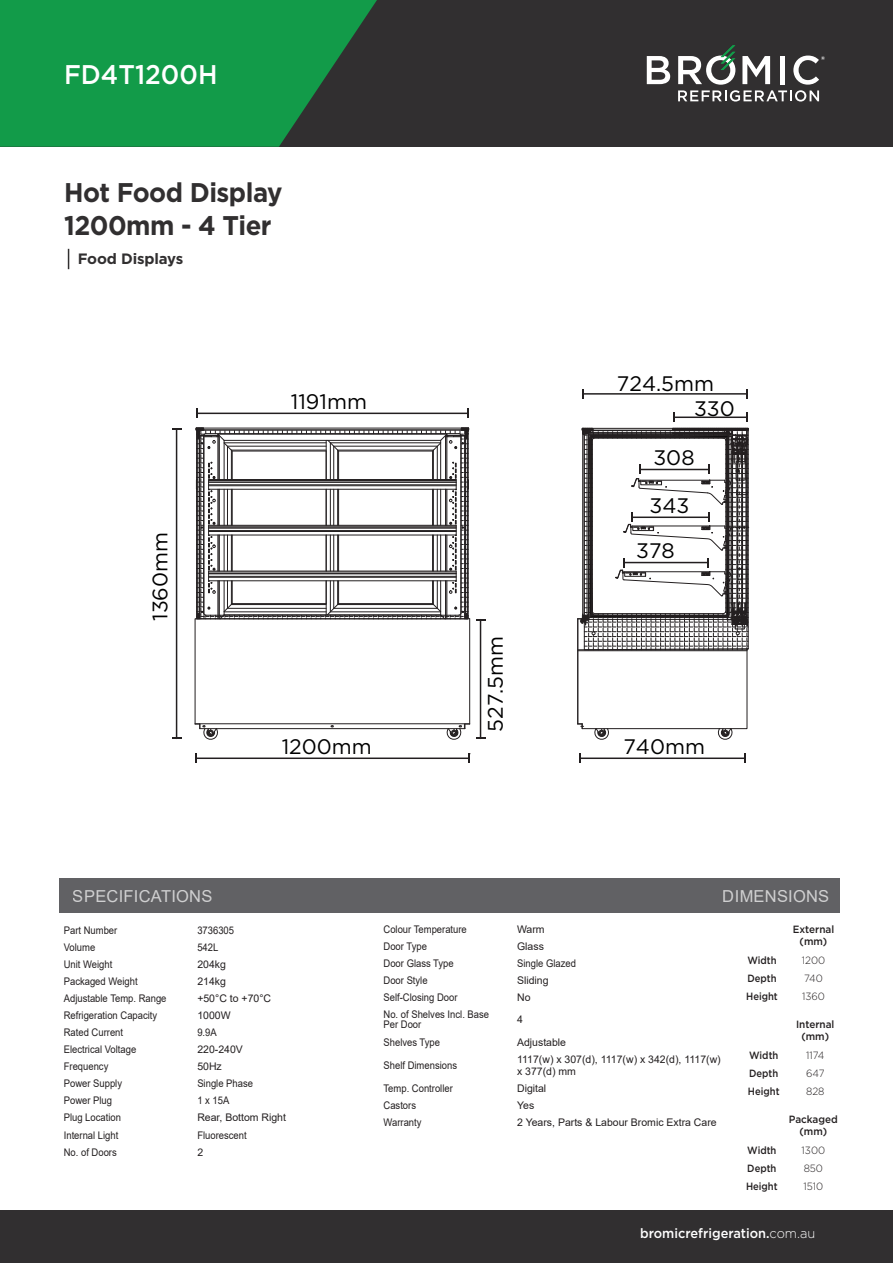
<style>
.page{position:relative;width:893px;height:1263px;background:#fff}
.page>*{position:absolute;margin:0;border:0;box-sizing:border-box;transform-origin:0 0}
.t1{font:700 27px "Gotham";letter-spacing:-.02em;color:#312f30;scale:.95 1}
.t2{font:500 27px "Gotham";color:#fff;scale:.95 1}
.t3{font:21px "Gotham";color:#000}
.t4{font:16.5px "Arial";letter-spacing:.015em;color:#fff}
.t5{font:700 15px "Gotham";letter-spacing:-.01em;color:#312f30}
.t6{font:500 13.5px "Gotham";color:#fff;scale:.95 1}
.t7{font:10.5px/10.5px "Arial";color:#231f20;scale:.9 1}
.t8{font:10.5px/12px "Arial";color:#231f20}
.t9{font:500 10.5px "Gotham";color:#231f20;scale:.9 1}
.t10{font:500 10.5px/12px "Gotham";color:#231f20;text-align:center;scale:.95 1}
.t11{font:300 10.5px "Gotham";color:#231f20;scale:.95 1}
.s1{font-weight:300}
</style>
<div class="page">
<div style="left:0;top:0;width:893px;height:147px;background:#312f30"></div>
<svg style="left:0;top:0;width:377px;height:147px;background:#158e46"></svg>
<svg style="left:68px;top:249px;width:1px;height:20px"></svg>
<div style="left:0;top:1211px;width:893px;height:52px;background:#312f30"></div>
<svg style="left:194px;top:427px;width:276px;height:313px"></svg>
<hr style="left:580px;top:757px;width:165px;height:2px;background:#231f20">
<svg style="left:579px;top:753px;width:2px;height:10px"></svg>
<svg style="left:744px;top:753px;width:2px;height:10px"></svg>
<hr style="left:583px;top:393px;width:164px;height:2px;background:#231f20">
<svg style="left:582px;top:389px;width:2px;height:10px"></svg>
<svg style="left:746px;top:389px;width:2px;height:10px"></svg>
<hr style="left:196px;top:757px;width:273px;height:2px;background:#231f20">
<svg style="left:195px;top:753px;width:2px;height:10px"></svg>
<svg style="left:468px;top:753px;width:3px;height:10px"></svg>
<hr style="left:480px;top:620px;width:1px;height:118px;background:#231f20">
<hr style="left:176px;top:429px;width:1px;height:309px;background:#231f20">
<svg style="left:172px;top:428px;width:9px;height:2px"></svg>
<svg style="left:577px;top:412px;width:172px;height:328px"></svg>
<hr style="left:197px;top:413px;width:271px;height:1px;background:#231f20">
<svg style="left:196px;top:408px;width:2px;height:10px"></svg>
<svg style="left:467px;top:408px;width:2px;height:10px"></svg>
<div style="left:60px;top:878px;width:780px;height:35px;background:#616164"></div>
<svg style="left:647px;top:56px;width:23px;height:28px"></svg>
<svg style="left:678px;top:45px;width:147px;height:57px"></svg>
<p class="t2" style="left:64px;top:57px;width:163px">FD4T1200H</p>
<p class="t1" style="left:64px;top:175px;width:231px">Hot Food Display</p>
<p class="t1" style="left:64px;top:208px;width:220px">1200mm - 4 Tier</p>
<p class="t5" style="left:78px;top:249px;width:107px">Food Displays</p>
<p class="t3" style="left:291px;top:388px;width:78px">1191mm</p>
<p class="t3" style="left:617px;top:370px;width:99px">724.5mm</p>
<p class="t3" style="left:694px;top:395px;width:42px">330</p>
<p class="t3" style="left:653px;top:444px;width:43px">308</p>
<p class="t3" style="left:649px;top:492px;width:41px">343</p>
<p class="t3" style="left:147px;top:621px;width:90px;rotate:-90deg">1360mm</p>
<p class="t3" style="left:636px;top:537px;width:40px">378</p>
<p class="t3" style="left:282px;top:733px;width:92px">1200mm</p>
<p class="t3" style="left:482px;top:732px;width:97px;rotate:-90deg">527.5mm</p>
<p class="t3" style="left:623px;top:733px;width:83px">740mm</p>
<h3 class="t4" style="left:73px;top:885px;width:141px">SPECIFICATIONS</h3>
<h3 class="t4" style="left:723px;top:885px;width:108px">DIMENSIONS</h3>
<p class="t10" style="left:793px;top:923px;width:45px">External (mm)</p>
<p class="t9" style="left:747px;top:953px;width:34px">Width</p>
<p class="t9" style="left:747px;top:971px;width:34px">Depth</p>
<p class="t9" style="left:746px;top:989px;width:37px">Height</p>
<p class="t7" style="left:384px;top:924px;width:94px">Colour Temperature</p>
<p class="t8" style="left:517px;top:923px;width:29px">Warm</p>
<p class="t7" style="left:384px;top:941px;width:50px">Door Type</p>
<p class="t8" style="left:517px;top:940px;width:28px">Glass</p>
<p class="t7" style="left:384px;top:958px;width:79px">Door Glass Type</p>
<p class="t7" style="left:517px;top:958px;width:67px">Single Glazed</p>
<p class="t7" style="left:384px;top:975px;width:51px">Door Style</p>
<p class="t8" style="left:517px;top:974px;width:33px">Sliding</p>
<p class="t7" style="left:384px;top:992px;width:84px">Self-Closing Door</p>
<p class="t8" style="left:517px;top:991px;width:15px">No</p>
<p class="t7" style="left:384px;top:1009px;width:119px">No. of Shelves Incl. Base<br>Per Door</p>
<p class="t8" style="left:517px;top:1013px;width:7px">4</p>
<p class="t7" style="left:384px;top:1037px;width:64px">Shelves Type</p>
<p class="t8" style="left:517px;top:1036px;width:51px">Adjustable</p>
<p class="t7" style="left:384px;top:1060px;width:83px">Shelf Dimensions</p>
<p class="t8" style="left:517px;top:1053px;width:205px">1117(w) x 307(d), 1117(w) x 342(d), 1117(w) x 377(d) mm</p>
<p class="t7" style="left:384px;top:1083px;width:79px">Temp. Controller</p>
<p class="t8" style="left:517px;top:1082px;width:31px">Digital</p>
<p class="t7" style="left:384px;top:1100px;width:38px">Castors</p>
<p class="t8" style="left:517px;top:1099px;width:19px">Yes</p>
<p class="t7" style="left:384px;top:1117px;width:44px">Warranty</p>
<p class="t8" style="left:517px;top:1116px;width:201px">2 Years, Parts &amp; Labour Bromic Extra Care</p>
<p class="t7" style="left:64px;top:925px;width:61px">Part Number</p>
<p class="t7" style="left:197px;top:925px;width:42px">3736305</p>
<p class="t7" style="left:64px;top:942px;width:37px">Volume</p>
<p class="t7" style="left:197px;top:942px;width:25px">542L</p>
<p class="t7" style="left:64px;top:959px;width:56px">Unit Weight</p>
<p class="t8" style="left:197px;top:958px;width:30px">204kg</p>
<p class="t7" style="left:64px;top:976px;width:84px">Packaged Weight</p>
<p class="t8" style="left:197px;top:975px;width:30px">214kg</p>
<p class="t7" style="left:64px;top:993px;width:116px">Adjustable Temp. Range</p>
<p class="t8" style="left:197px;top:992px;width:75px">+50°C to +70°C</p>
<p class="t7" style="left:64px;top:1010px;width:105px">Refrigeration Capacity</p>
<p class="t8" style="left:197px;top:1009px;width:35px">1000W</p>
<p class="t7" style="left:64px;top:1027px;width:67px">Rated Current</p>
<p class="t7" style="left:197px;top:1027px;width:23px">9.9A</p>
<p class="t7" style="left:64px;top:1044px;width:82px">Electrical Voltage</p>
<p class="t8" style="left:197px;top:1043px;width:47px">220-240V</p>
<p class="t7" style="left:64px;top:1061px;width:51px">Frequency</p>
<p class="t8" style="left:197px;top:1060px;width:26px">50Hz</p>
<p class="t7" style="left:64px;top:1078px;width:66px">Power Supply</p>
<p class="t7" style="left:197px;top:1078px;width:63px">Single Phase</p>
<p class="t7" style="left:64px;top:1095px;width:55px">Power Plug</p>
<p class="t7" style="left:197px;top:1095px;width:37px">1 x 15A</p>
<p class="t7" style="left:64px;top:1112px;width:65px">Plug Location</p>
<p class="t8" style="left:197px;top:1111px;width:90px">Rear, Bottom Right</p>
<p class="t7" style="left:64px;top:1130px;width:62px">Internal Light</p>
<p class="t7" style="left:197px;top:1130px;width:56px">Fluorescent</p>
<p class="t7" style="left:64px;top:1147px;width:60px">No. of Doors</p>
<p class="t8" style="left:197px;top:1146px;width:7px">2</p>
<p class="t11" style="left:802px;top:954px;width:26px">1200</p>
<p class="t11" style="left:804px;top:972px;width:21px">740</p>
<p class="t11" style="left:802px;top:990px;width:26px">1360</p>
<p class="t10" style="left:796px;top:1018px;width:42px">Internal (mm)</p>
<p class="t9" style="left:749px;top:1048px;width:34px">Width</p>
<p class="t9" style="left:749px;top:1066px;width:34px">Depth</p>
<p class="t9" style="left:748px;top:1084px;width:37px">Height</p>
<p class="t11" style="left:806px;top:1049px;width:21px">1174</p>
<p class="t11" style="left:806px;top:1067px;width:21px">647</p>
<p class="t11" style="left:806px;top:1085px;width:21px">828</p>
<p class="t10" style="left:789px;top:1113px;width:53px">Packaged (mm)</p>
<p class="t9" style="left:747px;top:1143px;width:34px">Width</p>
<p class="t9" style="left:747px;top:1161px;width:34px">Depth</p>
<p class="t9" style="left:746px;top:1179px;width:37px">Height</p>
<p class="t11" style="left:802px;top:1144px;width:26px">1300</p>
<p class="t11" style="left:804px;top:1162px;width:22px">850</p>
<p class="t11" style="left:803px;top:1180px;width:22px">1510</p>
<p class="t6" style="left:640px;top:1224px;width:186px">bromicrefrigeration.<span class="s1">com.au</span></p>
</div>
